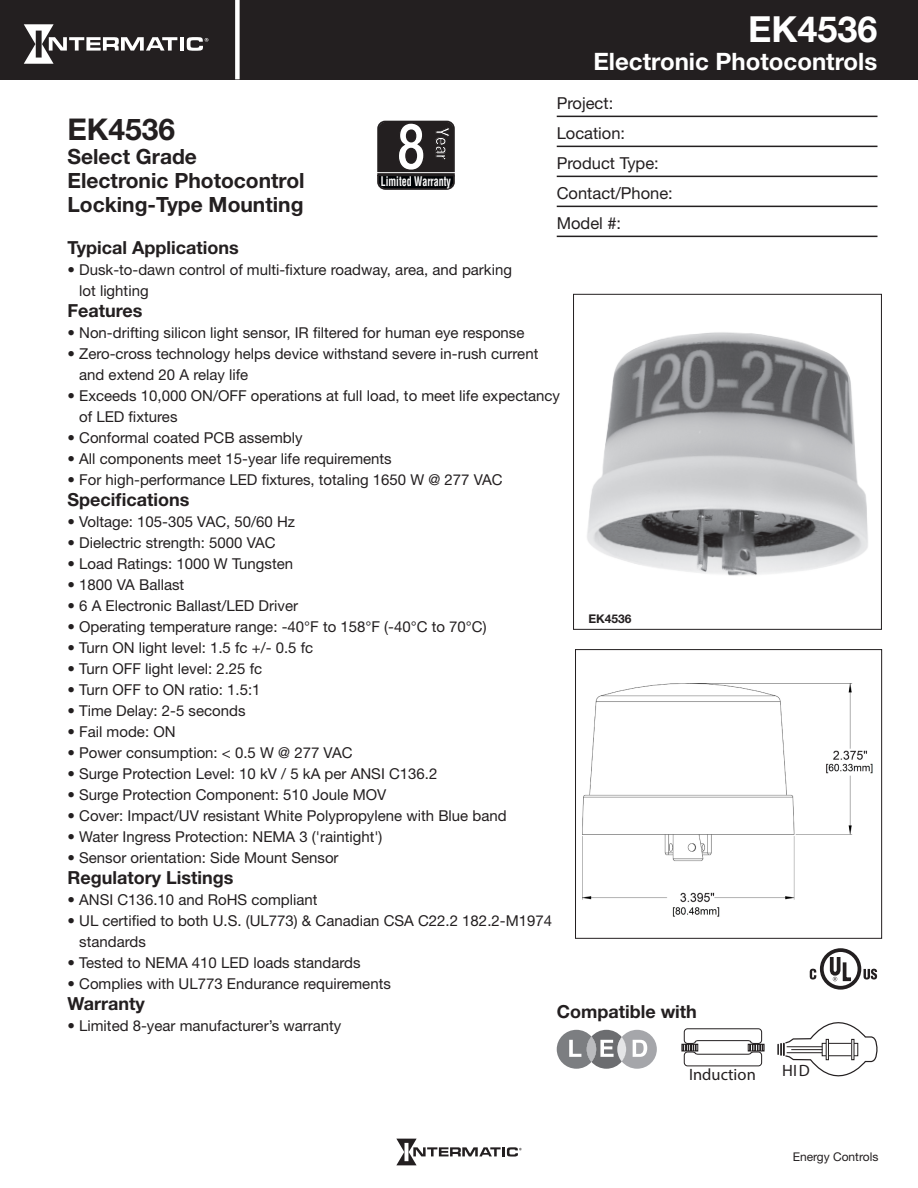
<style>
.page{position:relative;width:918px;height:1188px;background:#fff}
.page>*{position:absolute;margin:0;border:0;box-sizing:border-box;transform-origin:0 0}
.t1{font:700 65.1px "Helvetica LT Std";color:#fff;scale:.8 1}
.t2{font:700 36px "Helvetica Neue LT Std";color:#fff}
.t3{font:700 30px "Helvetica Neue LT Std";color:#231f20}
.t4{font:700 24px "Helvetica Neue LT Std";color:#fff}
.t5{font:700 21px/24px "Helvetica Neue LT Std";color:#231f20}
.t6{font:700 18.75px "Helvetica LT Std";color:#fff;scale:.81 1}
.t7{font:700 18px "Helvetica Neue LT Std";color:#231f20}
.t8{font:16.5px/30px "Helvetica Neue LT Std";color:#231f20}
.t9{font:16.5px "Myriad Pro";color:#231f20}
.t10{font:16.35px "Myriad Pro";color:#231f20}
.t11{font:15px/21px "Helvetica Neue LT Std";color:#231f20}
.t12{font:700 condensed 12.9px "Helvetica LT Std";color:#fff;scale:.77 1}
.t13{font:12px "Helvetica Neue LT Std";color:#231f20}
.t14{font:700 12px "Helvetica Neue LT Std";color:#231f20}
</style>
<div class="page">
<svg style="left:396px;top:1139px;width:126px;height:26px"></svg>
<div style="left:0;top:0;width:918px;height:80px;background:#231f20"></div>
<hr style="left:180px;top:37px;width:4px;height:14px;background:#fff">
<svg style="left:187px;top:37px;width:21px;height:14px"></svg>
<svg style="left:24px;top:24px;width:153px;height:40px"></svg>
<div style="left:235px;top:0;width:5px;height:79px;background:#fff"></div>
<hr style="left:557px;top:116px;width:321px;height:1px;background:#231f20">
<hr style="left:557px;top:146px;width:321px;height:1px;background:#231f20">
<hr style="left:557px;top:176px;width:321px;height:1px;background:#231f20">
<hr style="left:557px;top:206px;width:321px;height:1px;background:#231f20">
<hr style="left:557px;top:236px;width:321px;height:1px;background:#231f20">
<img style="left:587px;top:332px;width:281px;height:244px">
<div style="left:573px;top:294px;width:309px;height:336px;border:1px solid #231f20"></div>
<img style="left:582px;top:684px;width:291px;height:233px">
<div style="left:575px;top:649px;width:307px;height:290px;border:1px solid #231f20"></div>
<svg style="left:557px;top:1030px;width:100px;height:39px"></svg>
<svg style="left:777px;top:1022px;width:101px;height:55px"></svg>
<div style="left:822px;top:1043px;width:36px;height:13px;border:1px solid #231f20"></div>
<hr style="left:791px;top:1049px;width:31px;height:1px;background:#231f20">
<hr style="left:787px;top:1052px;width:35px;height:1px;background:#231f20">
<hr style="left:787px;top:1046px;width:35px;height:1px;background:#231f20">
<div style="left:826px;top:1039px;width:3px;height:21px;border:1px solid #231f20"></div>
<svg style="left:682px;top:1028px;width:82px;height:39px"></svg>
<svg style="left:377px;top:120px;width:78px;height:70px;background:#242122"></svg>
<hr style="left:376px;top:172px;width:79px;height:1px;background:#fff">
<div style="left:820px;top:948px;width:41px;height:42px;border:4px solid #231f20;border-radius:50%"></div>
<svg style="left:828px;top:953px;width:27px;height:30px"></svg>
<svg style="left:810px;top:969px;width:6px;height:11px"></svg>
<svg style="left:864px;top:969px;width:13px;height:11px"></svg>
<h2 class="t2" style="left:748px;top:7px;width:131px">EK4536</h2>
<h3 class="t4" style="left:593px;top:46px;width:285px">Electronic Photocontrols</h3>
<p class="t8" style="left:557px;top:88px;width:118px">Project:<br>Location:<br>Product Type:<br>Contact/Phone:<br>Model #:</p>
<h3 class="t3" style="left:68px;top:111px;width:109px">EK4536</h3>
<h3 class="t5" style="left:68px;top:144px;width:239px">Select Grade<br>Electronic Photocontrol<br>Locking-Type Mounting</h3>
<p class="t7" style="left:68px;top:236px;width:173px">Typical Applications</p>
<p class="t11" style="left:79px;top:259px;width:434px;text-indent:-12px">• Dusk-to-dawn control of multi-fixture roadway, area, and parking lot lighting</p>
<p class="t7" style="left:68px;top:299px;width:77px">Features</p>
<p class="t11" style="left:68px;top:322px;width:459px">• Non-drifting silicon light sensor, IR filtered for human eye response</p>
<p class="t11" style="left:79px;top:343px;width:461px;text-indent:-12px">• Zero-cross technology helps device withstand severe in-rush current and extend 20 A relay life</p>
<p class="t11" style="left:79px;top:385px;width:482px;text-indent:-12px">• Exceeds 10,000 ON/OFF operations at full load, to meet life expectancy of LED fixtures</p>
<p class="t11" style="left:68px;top:427px;width:237px">• Conformal coated PCB assembly</p>
<p class="t11" style="left:68px;top:448px;width:326px">• All components meet 15-year life requirements</p>
<p class="t11" style="left:68px;top:469px;width:437px">• For high-performance LED fixtures, totaling 1650 W @ 277 VAC</p>
<p class="t7" style="left:68px;top:488px;width:123px">Specifications</p>
<p class="t11" style="left:68px;top:511px;width:229px">• Voltage: 105-305 VAC, 50/60 Hz</p>
<p class="t11" style="left:68px;top:532px;width:210px">• Dielectric strength: 5000 VAC</p>
<p class="t11" style="left:68px;top:553px;width:227px">• Load Ratings: 1000 W Tungsten</p>
<p class="t11" style="left:68px;top:574px;width:118px">• 1800 VA Ballast</p>
<p class="t11" style="left:68px;top:595px;width:232px">• 6 A Electronic Ballast/LED Driver</p>
<p class="t11" style="left:68px;top:616px;width:421px">• Operating temperature range: -40°F to 158°F (-40°C to 70°C)</p>
<p class="t11" style="left:68px;top:637px;width:247px">• Turn ON light level: 1.5 fc +/- 0.5 fc</p>
<p class="t11" style="left:68px;top:658px;width:196px">• Turn OFF light level: 2.25 fc</p>
<p class="t11" style="left:68px;top:679px;width:195px">• Turn OFF to ON ratio: 1.5:1</p>
<p class="t11" style="left:68px;top:700px;width:180px">• Time Delay: 2-5 seconds</p>
<p class="t11" style="left:68px;top:721px;width:110px">• Fail mode: ON</p>
<p class="t11" style="left:68px;top:742px;width:287px">• Power consumption: &lt; 0.5 W @ 277 VAC</p>
<p class="t11" style="left:68px;top:763px;width:371px">• Surge Protection Level: 10 kV / 5 kA per ANSI C136.2</p>
<p class="t11" style="left:68px;top:784px;width:320px">• Surge Protection Component: 510 Joule MOV</p>
<p class="t11" style="left:68px;top:805px;width:441px">• Cover: Impact/UV resistant White Polypropylene with Blue band</p>
<p class="t11" style="left:68px;top:826px;width:317px">• Water Ingress Protection: NEMA 3 ('raintight')</p>
<p class="t11" style="left:68px;top:847px;width:273px">• Sensor orientation: Side Mount Sensor</p>
<p class="t7" style="left:68px;top:866px;width:167px">Regulatory Listings</p>
<p class="t11" style="left:68px;top:889px;width:252px">• ANSI C136.10 and RoHS compliant</p>
<p class="t11" style="left:79px;top:910px;width:474px;text-indent:-12px">• UL certified to both U.S. (UL773) &amp; Canadian CSA C22.2 182.2-M1974 standards</p>
<p class="t11" style="left:68px;top:952px;width:295px">• Tested to NEMA 410 LED loads standards</p>
<p class="t11" style="left:68px;top:973px;width:325px">• Complies with UL773 Endurance requirements</p>
<p class="t7" style="left:68px;top:992px;width:79px">Warranty</p>
<p class="t11" style="left:68px;top:1015px;width:275px">• Limited 8-year manufacturer’s warranty</p>
<h1 class="t1" style="left:397px;top:107px;width:38px">8</h1>
<p class="t12" style="left:381px;top:173px;width:93px">Limited Warranty</p>
<p class="t6" style="left:454px;top:127px;width:42px;rotate:90deg">Year</p>
<p class="t14" style="left:588px;top:611px;width:45px">EK4536</p>
<p class="t7" style="left:557px;top:1000px;width:142px">Compatible with</p>
<p class="t9" style="left:689px;top:1064px;width:68px">Induction</p>
<p class="t10" style="left:782px;top:1061px;width:29px">HID</p>
<p class="t13" style="left:793px;top:1149px;width:87px">Energy Controls</p>
</div>
